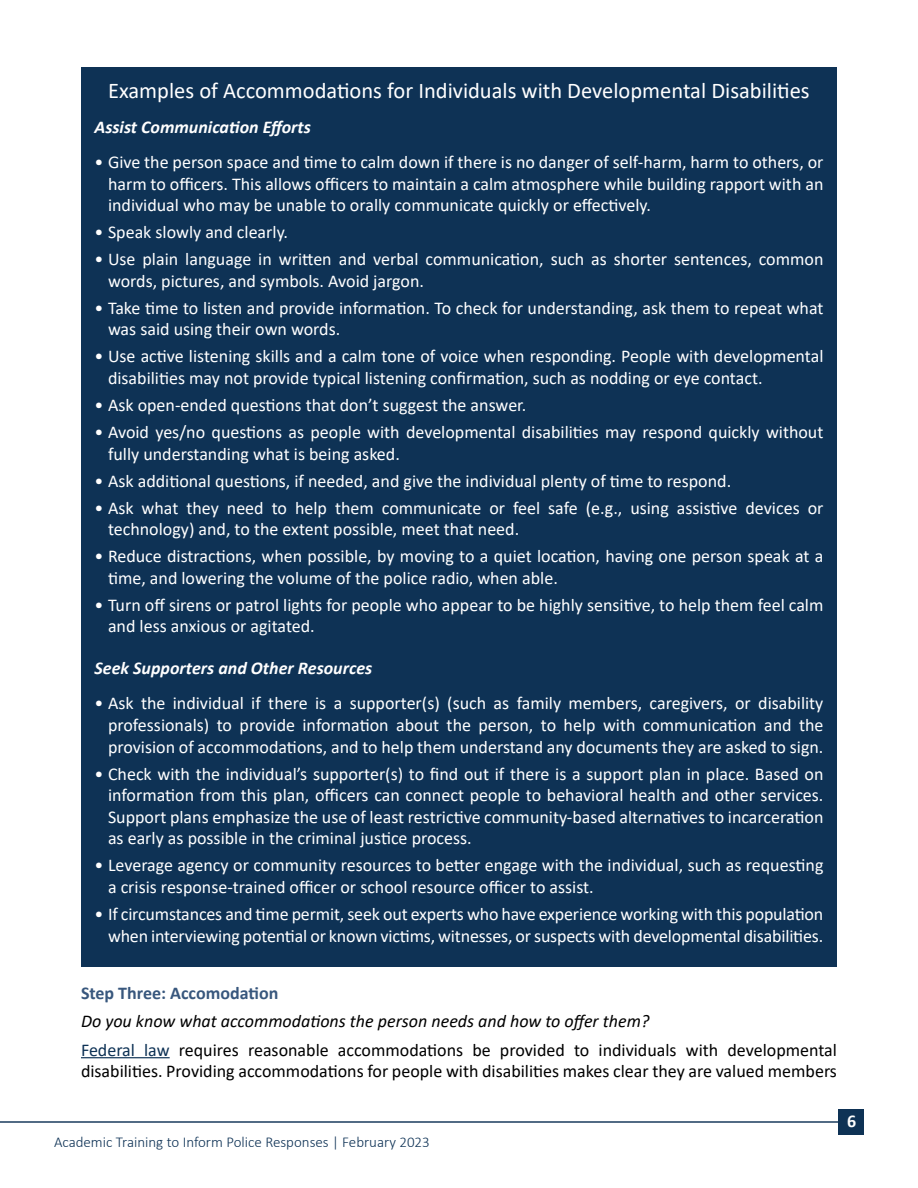
<style>
.page{position:relative;width:918px;height:1188px;background:#fff}
.page>*{position:absolute;margin:0;border:0;box-sizing:border-box;transform-origin:0 0}
.t1{font:22.5px "Calibri";color:#fff}
.t2{font:18px/21.6px "Calibri";color:#fff}
.t3{font:18px/21.6px "Calibri";color:#000}
.t4{font:italic 18px "Calibri";color:#000}
.t5{font:italic 700 18px "Calibri";color:#fff}
.t6{font:700 18px "Calibri";color:#38577d}
.t7{font:700 18px "Calibri";color:#fff}
.t8{font:300 15px "Calibri";color:#0e3255}
.s1{color:#0e3255}
</style>
<div class="page">
<hr style="left:0;top:1121px;width:851px;height:2px;background:#0e3255">
<div style="left:838px;top:1109px;width:26px;height:26px;background:#0e3255"></div>
<hr style="left:81px;top:1057px;width:89px;height:1px;background:#0e3255">
<div style="left:81px;top:68px;width:756px;height:56px;background:#0e3255"></div>
<div style="left:81px;top:106px;width:756px;height:52px;background:#0e3255"></div>
<div style="left:81px;top:141px;width:756px;height:95px;background:#0e3255"></div>
<div style="left:81px;top:211px;width:756px;height:52px;background:#0e3255"></div>
<div style="left:81px;top:238px;width:756px;height:74px;background:#0e3255"></div>
<div style="left:81px;top:287px;width:756px;height:73px;background:#0e3255"></div>
<div style="left:81px;top:335px;width:756px;height:74px;background:#0e3255"></div>
<div style="left:81px;top:384px;width:756px;height:52px;background:#0e3255"></div>
<div style="left:81px;top:411px;width:756px;height:73px;background:#0e3255"></div>
<div style="left:81px;top:460px;width:756px;height:51px;background:#0e3255"></div>
<div style="left:81px;top:487px;width:756px;height:73px;background:#0e3255"></div>
<div style="left:81px;top:535px;width:756px;height:74px;background:#0e3255"></div>
<div style="left:81px;top:584px;width:756px;height:73px;background:#0e3255"></div>
<div style="left:81px;top:647px;width:756px;height:52px;background:#0e3255"></div>
<div style="left:81px;top:682px;width:756px;height:95px;background:#0e3255"></div>
<div style="left:81px;top:753px;width:756px;height:116px;background:#0e3255"></div>
<div style="left:81px;top:844px;width:756px;height:74px;background:#0e3255"></div>
<div style="left:81px;top:893px;width:756px;height:73px;background:#0e3255"></div>
<h5 class="t1" style="left:108px;top:75px;width:703px">Examples of Accommodations for Individuals with Developmental Disabilities</h5>
<h6 class="t5" style="left:94px;top:114px;width:218px">Assist Communication Efforts</h6>
<p class="t2" style="left:108px;top:151px;width:717px;text-align:justify;text-indent:-14px">• Give the person space and time to calm down if there is no danger of self-harm, harm to others, or harm to officers. This allows officers to maintain a calm atmosphere while building rapport with an individual who may be unable to orally communicate quickly or effectively.</p>
<p class="t2" style="left:94px;top:221px;width:195px">• Speak slowly and clearly.</p>
<p class="t2" style="left:108px;top:248px;width:717px;text-indent:-14px">• Use plain language in written and verbal communication, such as shorter sentences, common words, pictures, and symbols. Avoid jargon.</p>
<p class="t2" style="left:108px;top:297px;width:717px;text-indent:-14px">• Take time to listen and provide information. To check for understanding, ask them to repeat what was said using their own words.</p>
<p class="t2" style="left:108px;top:345px;width:717px;text-indent:-14px">• Use active listening skills and a calm tone of voice when responding. People with developmental disabilities may not provide typical listening confirmation, such as nodding or eye contact.</p>
<p class="t2" style="left:94px;top:394px;width:433px">• Ask open-ended questions that don’t suggest the answer.</p>
<p class="t2" style="left:108px;top:421px;width:717px;text-indent:-14px">• Avoid yes/no questions as people with developmental disabilities may respond quickly without fully understanding what is being asked.</p>
<p class="t2" style="left:94px;top:469px;width:638px">• Ask additional questions, if needed, and give the individual plenty of time to respond.</p>
<p class="t2" style="left:108px;top:496px;width:717px;text-indent:-14px">• Ask what they need to help them communicate or feel safe (e.g., using assistive devices or technology) and, to the extent possible, meet that need.</p>
<p class="t2" style="left:108px;top:545px;width:717px;text-indent:-14px">• Reduce distractions, when possible, by moving to a quiet location, having one person speak at a time, and lowering the volume of the police radio, when able.</p>
<p class="t2" style="left:108px;top:594px;width:717px;text-indent:-14px">• Turn off sirens or patrol lights for people who appear to be highly sensitive, to help them feel calm and less anxious or agitated.</p>
<h6 class="t5" style="left:94px;top:656px;width:279px">Seek Supporters and Other Resources</h6>
<p class="t2" style="left:108px;top:692px;width:717px;text-align:justify;text-indent:-14px">• Ask the individual if there is a supporter(s) (such as family members, caregivers, or disability professionals) to provide information about the person, to help with communication and the provision of accommodations, and to help them understand any documents they are asked to sign.</p>
<p class="t2" style="left:108px;top:762px;width:717px;text-align:justify;text-indent:-14px">• Check with the individual’s supporter(s) to find out if there is a support plan in place. Based on information from this plan, officers can connect people to behavioral health and other services.<br>Support plans emphasize the use of least restrictive community-based alternatives to incarceration as early as possible in the criminal justice process.</p>
<p class="t2" style="left:108px;top:854px;width:717px;text-indent:-14px">• Leverage agency or community resources to better engage with the individual, such as requesting a crisis response-trained officer or school resource officer to assist.</p>
<p class="t2" style="left:94px;top:903px;width:730px;text-align:right">• If circumstances and time permit, seek out experts who have experience working with this population when interviewing potential or known victims, witnesses, or suspects with developmental disabilities.</p>
<h4 class="t6" style="left:81px;top:980px;width:199px">Step Three: Accomodation</h4>
<p class="t4" style="left:81px;top:1009px;width:570px">Do you know what accommodations the person needs and how to offer them?</p>
<p class="t3" style="left:81px;top:1038px;width:757px"><span class="s1">Federal law</span> requires reasonable accommodations be provided to individuals with developmental disabilities. Providing accommodations for people with disabilities makes clear they are valued members</p>
<p class="t8" style="left:54px;top:1132px;width:377px">Academic Training to Inform Police Responses | February 2023</p>
<p class="t7" style="left:847px;top:1109px;width:11px">6</p>
</div>
